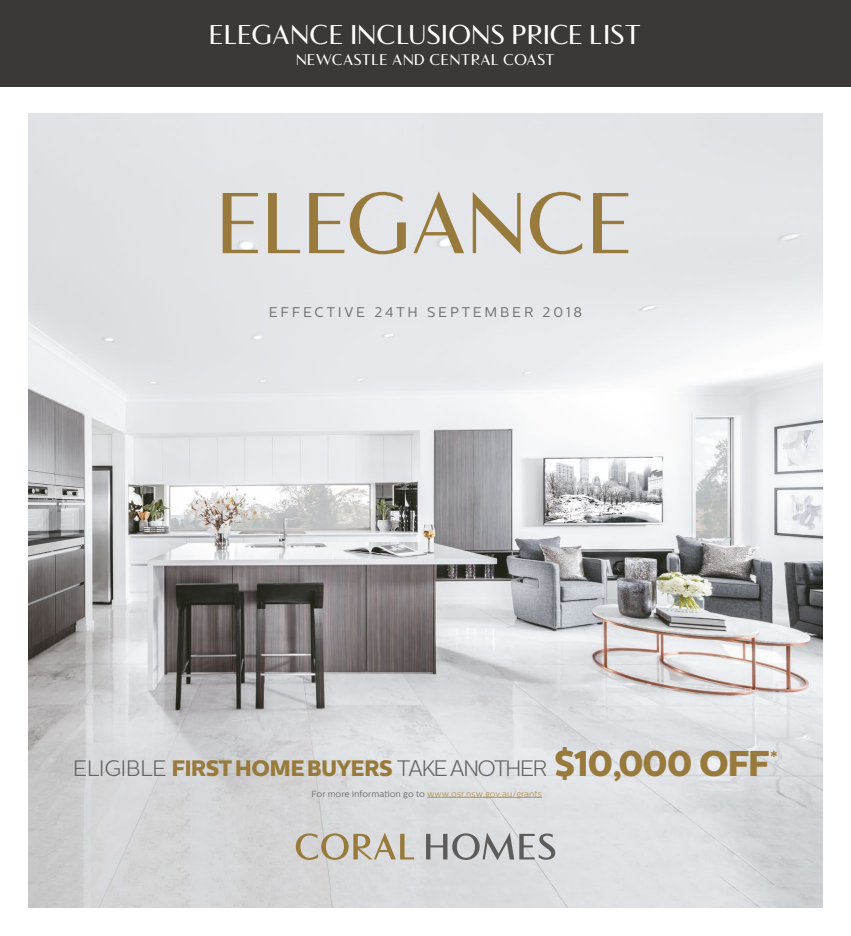
<style>
.page{position:relative;width:851px;height:936px;background:#fff}
.page>*{position:absolute;margin:0;border:0;box-sizing:border-box;transform-origin:0 0}
.t1{font:900 28px "Vanitas";letter-spacing:.015em;color:#fff}
.t2{font:300 22.3px "Centrale Sans";letter-spacing:-.085em;color:#646363}
.t3{font:900 16px "Vanitas";letter-spacing:.03em;color:#fff}
.t4{font:14px "Centrale Sans";letter-spacing:.2em;color:#727170}
.t5{font:8.9px "Centrale Sans";color:#b49a67}
.s1{font-weight:800;color:#987b3c}
.s2{font-weight:800;font-size:35.8px;color:#987b3c}
.s3{color:#727170}
</style>
<div class="page">
<div style="left:0;top:0;width:850px;height:86px;background:#3a3938"></div>
<img style="left:28px;top:113px;width:794px;height:794px">
<svg style="left:223px;top:191px;width:405px;height:63px"></svg>
<hr style="left:427px;top:797px;width:115px;height:1px;background:#b49a67">
<svg style="left:296px;top:832px;width:118px;height:27px"></svg>
<svg style="left:426px;top:832px;width:129px;height:28px"></svg>
<h1 class="t1" style="left:209px;top:17px;width:433px">ELEGANCE INCLUSIONS PRICE LIST</h1>
<h3 class="t3" style="left:296px;top:49px;width:260px">NEWCASTLE AND CENTRAL COAST</h3>
<h3 class="t4" style="left:269px;top:304px;width:315px">EFFECTIVE 24TH SEPTEMBER 2018</h3>
<h2 class="t2" style="left:73px;top:755px;width:706px">ELIGIBLE <span class="s1">FIRST HOME BUYERS</span> TAKE ANOTHER <span class="s2">$10,000 OFF</span><sup>*</sup></h2>
<p class="t5" style="left:311px;top:788px;width:232px"><span class="s3">For more information go to</span> www.osr.nsw.gov.au/grants</p>
</div>
